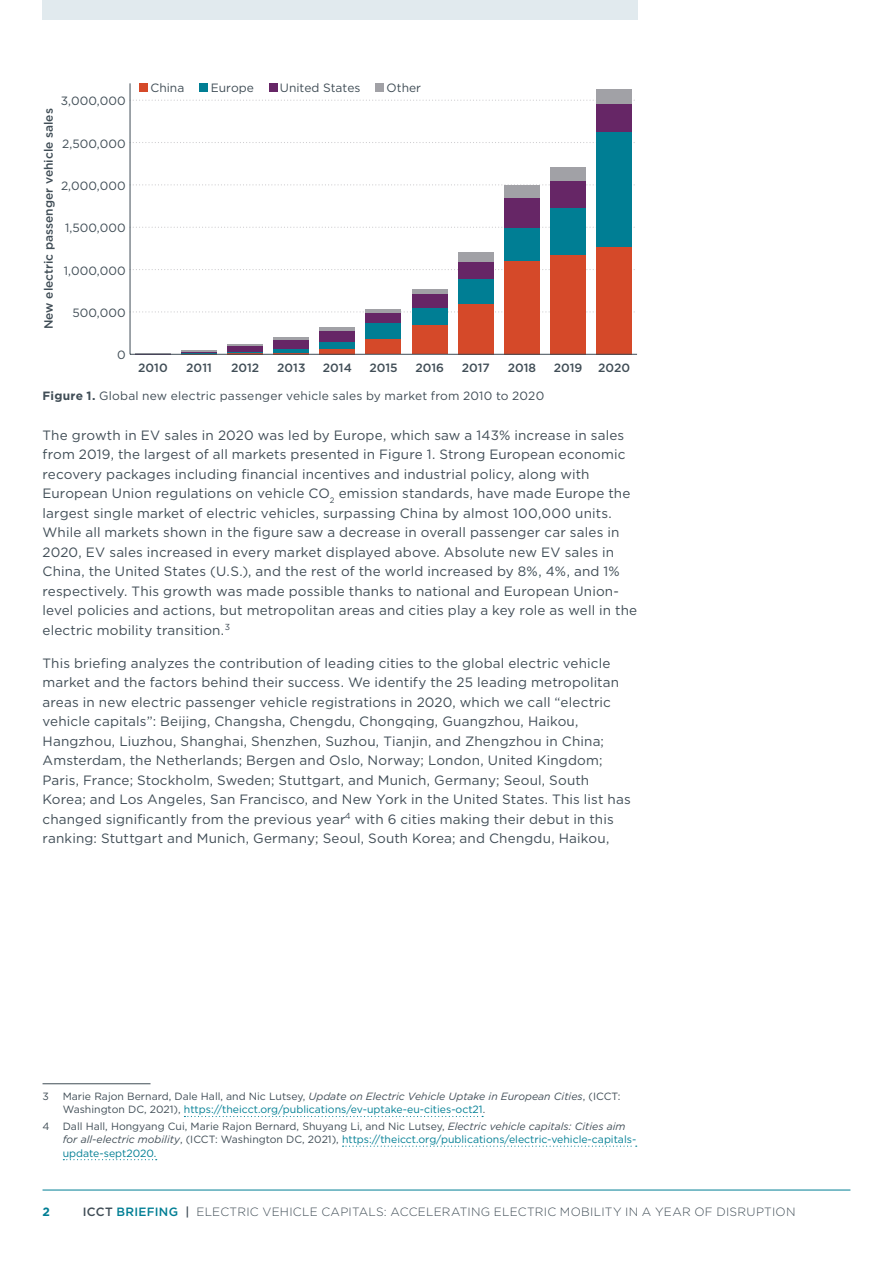
<style>
.page{position:relative;width:893px;height:1263px;background:#fff}
.page>*{position:absolute;margin:0;border:0;box-sizing:border-box;transform-origin:0 0}
.t1{font:13.5px/19.5px "Gotham";letter-spacing:.01em;color:#404d56}
.t2{font:12px "Gotham";color:#404d56}
.t3{font:300 12px "Gotham";letter-spacing:.02em;color:#404d56}
.t4{font:500 12px "Gotham";color:#404d56}
.t5{font:700 12px "Gotham";color:#007e94}
.t6{font:10.5px/13.5px "Gotham";color:#404d56}
.s1{font-weight:700}
.s2{font-style:italic}
.s3{color:#007e94}
.s4{font-weight:500}
.s5{font-weight:500;color:#007e94}
</style>
<div class="page">
<hr style="left:43px;top:1190px;width:807px;height:1px;background:#007e94">
<div style="left:43px;top:0;width:595px;height:20px;background:#e1eaee"></div>
<svg style="left:133px;top:100px;width:502px;height:1px"></svg>
<svg style="left:132px;top:142px;width:503px;height:1px"></svg>
<svg style="left:133px;top:184px;width:502px;height:1px"></svg>
<svg style="left:133px;top:227px;width:502px;height:1px"></svg>
<svg style="left:132px;top:269px;width:503px;height:1px"></svg>
<svg style="left:133px;top:311px;width:502px;height:1px"></svg>
<div style="left:596px;top:247px;width:36px;height:107px;background:#d54929"></div>
<div style="left:550px;top:255px;width:35px;height:99px;background:#d54929"></div>
<div style="left:504px;top:261px;width:36px;height:93px;background:#d54929"></div>
<div style="left:458px;top:303px;width:35px;height:51px;background:#d54929"></div>
<div style="left:412px;top:325px;width:35px;height:29px;background:#d54929"></div>
<div style="left:366px;top:339px;width:35px;height:15px;background:#d54929"></div>
<div style="left:320px;top:349px;width:35px;height:5px;background:#d54929"></div>
<hr style="left:273px;top:353px;width:36px;height:1px;background:#d54929">
<hr style="left:227px;top:353px;width:36px;height:1px;background:#d54929">
<div style="left:596px;top:131px;width:36px;height:116px;background:#007e94"></div>
<div style="left:550px;top:207px;width:35px;height:48px;background:#007e94"></div>
<div style="left:504px;top:228px;width:36px;height:33px;background:#007e94"></div>
<div style="left:458px;top:279px;width:35px;height:24px;background:#007e94"></div>
<div style="left:412px;top:307px;width:35px;height:18px;background:#007e94"></div>
<div style="left:366px;top:323px;width:35px;height:16px;background:#007e94"></div>
<div style="left:320px;top:341px;width:35px;height:8px;background:#007e94"></div>
<div style="left:273px;top:348px;width:36px;height:5px;background:#007e94"></div>
<hr style="left:227px;top:351px;width:36px;height:2px;background:#007e94">
<hr style="left:181px;top:353px;width:36px;height:1px;background:#007e94">
<div style="left:596px;top:104px;width:36px;height:27px;background:#662666"></div>
<div style="left:550px;top:181px;width:35px;height:26px;background:#662666"></div>
<div style="left:504px;top:198px;width:36px;height:30px;background:#662666"></div>
<div style="left:458px;top:262px;width:35px;height:17px;background:#662666"></div>
<div style="left:412px;top:294px;width:35px;height:13px;background:#662666"></div>
<div style="left:366px;top:313px;width:35px;height:10px;background:#662666"></div>
<div style="left:320px;top:331px;width:35px;height:10px;background:#662666"></div>
<div style="left:273px;top:340px;width:36px;height:8px;background:#662666"></div>
<div style="left:227px;top:346px;width:36px;height:5px;background:#662666"></div>
<hr style="left:181px;top:351px;width:36px;height:2px;background:#662666">
<div style="left:596px;top:89px;width:36px;height:15px;background:#a1a1a6"></div>
<div style="left:550px;top:167px;width:35px;height:14px;background:#a1a1a6"></div>
<div style="left:504px;top:185px;width:36px;height:13px;background:#a1a1a6"></div>
<div style="left:458px;top:253px;width:35px;height:9px;background:#a1a1a6"></div>
<hr style="left:412px;top:290px;width:35px;height:4px;background:#a1a1a6">
<hr style="left:366px;top:310px;width:35px;height:3px;background:#a1a1a6">
<hr style="left:320px;top:328px;width:35px;height:3px;background:#a1a1a6">
<hr style="left:273px;top:337px;width:36px;height:3px;background:#a1a1a6">
<hr style="left:227px;top:344px;width:36px;height:2px;background:#a1a1a6">
<hr style="left:181px;top:350px;width:36px;height:1px;background:#a1a1a6">
<hr style="left:135px;top:353px;width:36px;height:1px;background:#a1a1a6">
<hr style="left:130px;top:83px;width:1px;height:271px;background:#404d56">
<hr style="left:130px;top:354px;width:507px;height:1px;background:#404d56">
<div style="left:139px;top:83px;width:9px;height:9px;background:#d54929"></div>
<div style="left:199px;top:83px;width:9px;height:9px;background:#007e94"></div>
<div style="left:269px;top:83px;width:9px;height:9px;background:#662666"></div>
<div style="left:376px;top:83px;width:8px;height:9px;background:#a1a1a6"></div>
<hr style="left:43px;top:1083px;width:108px;height:1px;background:#404d56">
<svg style="left:184px;top:1116px;width:299px;height:1px"></svg>
<svg style="left:343px;top:1145px;width:294px;height:2px"></svg>
<svg style="left:63px;top:1159px;width:94px;height:1px"></svg>
<p class="t2" style="left:61px;top:93px;width:66px">3,000,000</p>
<p class="t4" style="left:41px;top:329px;width:223px;rotate:-90deg">New electric passenger vehicle sales</p>
<p class="t2" style="left:62px;top:136px;width:65px">2,500,000</p>
<p class="t2" style="left:61px;top:178px;width:66px">2,000,000</p>
<p class="t2" style="left:65px;top:220px;width:62px">1,500,000</p>
<p class="t2" style="left:64px;top:263px;width:63px">1,000,000</p>
<p class="t2" style="left:72px;top:305px;width:55px">500,000</p>
<p class="t2" style="left:117px;top:347px;width:10px">0</p>
<p class="t2" style="left:150px;top:80px;width:35px">China</p>
<p class="t2" style="left:211px;top:80px;width:45px">Europe</p>
<p class="t2" style="left:280px;top:80px;width:82px">United States</p>
<p class="t2" style="left:387px;top:80px;width:36px">Other</p>
<p class="t4" style="left:138px;top:360px;width:31px">2010</p>
<p class="t4" style="left:186px;top:360px;width:27px">2011</p>
<p class="t4" style="left:231px;top:360px;width:30px">2012</p>
<p class="t4" style="left:277px;top:360px;width:30px">2013</p>
<p class="t4" style="left:323px;top:360px;width:30px">2014</p>
<p class="t4" style="left:369px;top:360px;width:30px">2015</p>
<p class="t4" style="left:415px;top:360px;width:30px">2016</p>
<p class="t4" style="left:462px;top:360px;width:30px">2017</p>
<p class="t4" style="left:508px;top:360px;width:30px">2018</p>
<p class="t4" style="left:554px;top:360px;width:30px">2019</p>
<p class="t4" style="left:598px;top:360px;width:34px">2020</p>
<p class="t2" style="left:43px;top:388px;width:503px"><span class="s1">Figure 1.</span> Global new electric passenger vehicle sales by market from 2010 to 2020</p>
<p class="t1" style="left:43px;top:425px;width:596px">The growth in EV sales in 2020 was led by Europe, which saw a 143% increase in sales from 2019, the largest of all markets presented in Figure 1. Strong European economic recovery packages including financial incentives and industrial policy, along with European Union regulations on vehicle CO<sub>2</sub> emission standards, have made Europe the largest single market of electric vehicles, surpassing China by almost 100,000 units.<br>While all markets shown in the figure saw a decrease in overall passenger car sales in 2020, EV sales increased in every market displayed above. Absolute new EV sales in China, the United States (U.S.), and the rest of the world increased by 8%, 4%, and 1% respectively. This growth was made possible thanks to national and European Union&shy;level policies and actions, but metropolitan areas and cities play a key role as well in the electric mobility transition.<sup>3</sup></p>
<p class="t1" style="left:43px;top:653px;width:590px">This briefing analyzes the contribution of leading cities to the global electric vehicle market and the factors behind their success. We identify the 25 leading metropolitan areas in new electric passenger vehicle registrations in 2020, which we call “electric vehicle capitals”: Beijing, Changsha, Chengdu, Chongqing, Guangzhou, Haikou, Hangzhou, Liuzhou, Shanghai, Shenzhen, Suzhou, Tianjin, and Zhengzhou in China; Amsterdam, the Netherlands; Bergen and Oslo, Norway; London, United Kingdom; Paris, France; Stockholm, Sweden; Stuttgart, and Munich, Germany; Seoul, South Korea; and Los Angeles, San Francisco, and New York in the United States. This list has changed significantly from the previous year<sup>4</sup> with 6 cities making their debut in this ranking: Stuttgart and Munich, Germany; Seoul, South Korea; and Chengdu, Haikou,</p>
<p class="t6" style="left:43px;top:1089px;width:8px">3</p>
<p class="t6" style="left:63px;top:1089px;width:559px">Marie Rajon Bernard, Dale Hall, and Nic Lutsey, <span class="s2">Update on Electric Vehicle Uptake in European Cities</span>, (ICCT:<br>Washington DC, 2021), <span class="s3">https://theicct.org/publications/ev-uptake-eu-cities-oct21</span>.</p>
<p class="t6" style="left:43px;top:1119px;width:9px">4</p>
<p class="t6" style="left:63px;top:1119px;width:575px">Dall Hall, Hongyang Cui, Marie Rajon Bernard, Shuyang Li, and Nic Lutsey, <span class="s2">Electric vehicle capitals: Cities aim for all-electric mobility</span>, (ICCT: Washington DC, 2021), <span class="s3">https://theicct.org/publications/electric-vehicle-capitals&shy;update-sept2020.</span></p>
<p class="t5" style="left:43px;top:1203px;width:9px">2</p>
<p class="t3" style="left:83px;top:1204px;width:714px"><span class="s4">ICCT</span> <span class="s5">BRIEFING</span> <span class="s4">|</span> ELECTRIC VEHICLE CAPITALS: ACCELERATING ELECTRIC MOBILITY IN A YEAR OF DISRUPTION</p>
</div>
